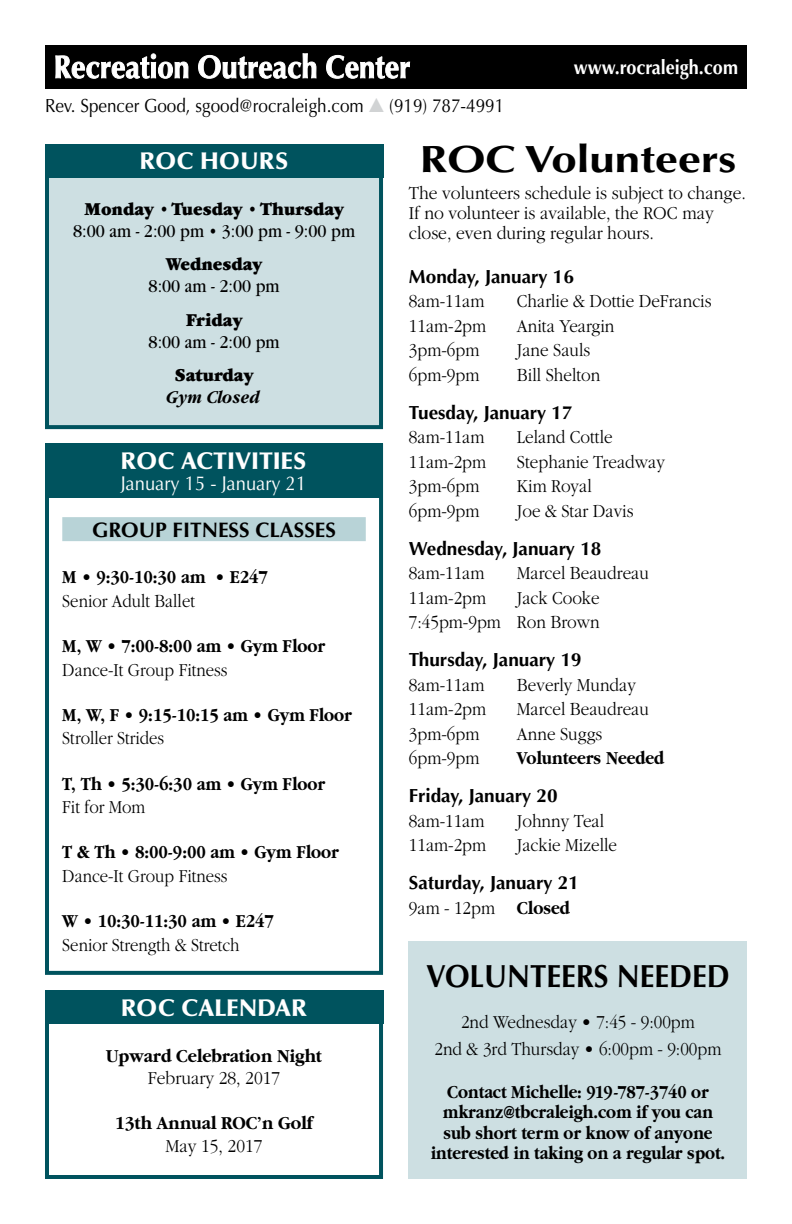
<style>
.page{position:relative;width:792px;height:1224px;background:#fff}
.page>*{position:absolute;margin:0;border:0;box-sizing:border-box;transform-origin:0 0}
.t1{font:700 38px "Optima";color:#000;scale:1.2 1}
.t2{font:700 32px "Optima";color:#000;scale:.92 1}
.t3{font:900 24px "Optima";letter-spacing:.005em;color:#fff}
.t4{font:700 21px "Optima";color:#000}
.t5{font:20px "Optima";color:#fff;scale:.92 1}
.t6{font:700 20px "Optima";color:#fff;scale:.9 1}
.t7{font:300 19px/27.2px "Garamond";color:#000;text-align:center;scale:.9 1}
.t8{font:700 19px "Garamond";letter-spacing:-.005em;color:#000;scale:.88 1}
.t9{font:300 19px/20px "Garamond";color:#000;scale:.92 1}
.t10{font:700 19px/20.6px "Garamond";letter-spacing:-.005em;color:#000;text-align:center;scale:.87 1}
.t11{font:700 19px "Optima";color:#000}
.t12{font:300 19px "Garamond";color:#000;scale:.88 1}
.t13{font:19px "Garamond";color:#000;scale:.9 1}
.t14{font:19px "Optima";color:#000;scale:.9 1}
.t15{font:900 19px "Garamond";color:#000;scale:.92 1}
.t16{font:700 19px "Garamond";letter-spacing:-.005em;color:#000;scale:.92 1}
.t17{font:italic 700 19px "Garamond";letter-spacing:.005em;color:#000;scale:.88 1}
.s1{color:#d1d3d4}
.s2{font-weight:700}
</style>
<div class="page">
<div style="left:45px;top:45px;width:702px;height:43px;background:#000"></div>
<svg style="left:55px;top:53px;width:133px;height:26px"></svg>
<svg style="left:198px;top:53px;width:118px;height:26px"></svg>
<svg style="left:326px;top:55px;width:84px;height:24px"></svg>
<div style="left:409px;top:942px;width:338px;height:237px;background:#cddfe2"></div>
<div style="left:45px;top:444px;width:338px;height:531px;border:4px solid #00535e"></div>
<div style="left:45px;top:444px;width:337px;height:54px;background:#00535e"></div>
<div style="left:62px;top:517px;width:304px;height:24px;background:#b8d3d7"></div>
<div style="left:45px;top:991px;width:338px;height:188px;border:4px solid #00535e"></div>
<div style="left:45px;top:144px;width:338px;height:285px;background:#cddfe2;border:4px solid #00535e"></div>
<div style="left:45px;top:144px;width:338px;height:33px;background:#00535e"></div>
<div style="left:45px;top:991px;width:338px;height:33px;background:#00535e"></div>
<p class="t14" style="left:45px;top:95px;width:512px">Rev. Spencer Good, sgood@rocraleigh.com <span class="s1">▲</span> (919) 787-4991</p>
<p class="t6" style="left:574px;top:55px;width:184px">www.rocraleigh.com</p>
<p class="t3" style="left:140px;top:147px;width:150px">ROC HOURS</p>
<p class="t15" style="left:84px;top:198px;width:284px">Monday • Tuesday • Thursday</p>
<p class="t13" style="left:73px;top:221px;width:315px">8:00 am - 2:00 pm • 3:00 pm - 9:00 pm</p>
<p class="t15" style="left:166px;top:254px;width:106px">Wednesday</p>
<p class="t13" style="left:149px;top:276px;width:147px">8:00 am - 2:00 pm</p>
<p class="t15" style="left:186px;top:309px;width:63px">Friday</p>
<p class="t13" style="left:149px;top:332px;width:147px">8:00 am - 2:00 pm</p>
<p class="t15" style="left:175px;top:365px;width:87px">Saturday</p>
<p class="t17" style="left:167px;top:387px;width:108px">Gym Closed</p>
<p class="t3" style="left:121px;top:447px;width:77px">ROC ACT</p>
<p class="t3" style="left:227px;top:447px;width:81px">IVITIES</p>
<p class="t5" style="left:121px;top:472px;width:203px">January 15 - January 21</p>
<p class="t4" style="left:92px;top:518px;width:103px">Group Fitness</p>
<p class="t4" style="left:255px;top:518px;width:26px">Classes</p>
<p class="t8" style="left:62px;top:567px;width:235px">M • 9:30-10:30 am • E247</p>
<p class="t12" style="left:62px;top:590px;width:152px">Senior Adult Ballet</p>
<p class="t8" style="left:62px;top:635px;width:300px">M, W • 7:00-8:00 am • Gym Floor</p>
<p class="t12" style="left:62px;top:659px;width:189px">Dance-It Group Fitness</p>
<p class="t8" style="left:62px;top:704px;width:331px">M, W, F • 9:15-10:15 am • Gym Floor</p>
<p class="t12" style="left:62px;top:728px;width:117px">Stroller Strides</p>
<p class="t8" style="left:62px;top:773px;width:300px">T, Th • 5:30-6:30 am • Gym Floor</p>
<p class="t12" style="left:62px;top:797px;width:96px">Fit for Mom</p>
<p class="t8" style="left:62px;top:842px;width:316px">T &amp; Th • 8:00-9:00 am • Gym Floor</p>
<p class="t12" style="left:62px;top:866px;width:189px">Dance-It Group Fitness</p>
<p class="t8" style="left:62px;top:911px;width:242px">W • 10:30-11:30 am • E247</p>
<p class="t12" style="left:62px;top:934px;width:203px">Senior Strength &amp; Stretch</p>
<p class="t3" style="left:121px;top:994px;width:188px">ROC CALENDAR</p>
<p class="t16" style="left:106px;top:1045px;width:236px">Upward Celebration Night</p>
<p class="t9" style="left:148px;top:1068px;width:146px">February 28, 2017</p>
<p class="t16" style="left:115px;top:1112px;width:217px">13th Annual ROC’n Golf</p>
<p class="t9" style="left:165px;top:1136px;width:107px">May 15, 2017</p>
<h1 class="t1" style="left:420px;top:137px;width:265px">ROC Volunteers</h1>
<p class="t9" style="left:409px;top:183px;width:368px">The volunteers schedule is subject to change.<br>If no volunteer is available, the ROC may close, even during regular hours.</p>
<p class="t11" style="left:409px;top:265px;width:167px">Monday, January 16</p>
<p class="t7" style="left:409px;top:288px;width:85px">8am-11am</p>
<p class="t7" style="left:517px;top:288px;width:218px">Charlie &amp; Dottie DeFrancis</p>
<p class="t7" style="left:409px;top:312px;width:87px">11am-2pm</p>
<p class="t7" style="left:517px;top:312px;width:110px">Anita Yeargin</p>
<p class="t7" style="left:409px;top:337px;width:80px">3pm-6pm</p>
<p class="t7" style="left:517px;top:337px;width:83px">Jane Sauls</p>
<p class="t7" style="left:409px;top:361px;width:80px">6pm-9pm</p>
<p class="t7" style="left:517px;top:361px;width:94px">Bill Shelton</p>
<p class="t11" style="left:409px;top:401px;width:165px">Tuesday, January 17</p>
<p class="t7" style="left:409px;top:424px;width:85px">8am-11am</p>
<p class="t7" style="left:517px;top:424px;width:108px">Leland Cottle</p>
<p class="t7" style="left:409px;top:448px;width:87px">11am-2pm</p>
<p class="t7" style="left:517px;top:448px;width:166px">Stephanie Treadway</p>
<p class="t7" style="left:409px;top:473px;width:80px">3pm-6pm</p>
<p class="t7" style="left:517px;top:473px;width:85px">Kim Royal</p>
<p class="t7" style="left:409px;top:497px;width:80px">6pm-9pm</p>
<p class="t7" style="left:517px;top:497px;width:131px">Joe &amp; Star Davis</p>
<p class="t11" style="left:409px;top:537px;width:194px">Wednesday, January 18</p>
<p class="t7" style="left:409px;top:560px;width:85px">8am-11am</p>
<p class="t7" style="left:517px;top:560px;width:148px">Marcel Beaudreau</p>
<p class="t7" style="left:409px;top:584px;width:87px">11am-2pm</p>
<p class="t7" style="left:409px;top:586px;width:213px;line-height:24.4px;text-align:right">Jack Cooke<br>7:45pm-9pm Ron Brown</p>
<p class="t11" style="left:409px;top:649px;width:174px">Thursday, January 19</p>
<p class="t7" style="left:409px;top:671px;width:85px">8am-11am</p>
<p class="t7" style="left:517px;top:671px;width:134px">Beverly Munday</p>
<p class="t7" style="left:409px;top:696px;width:87px">11am-2pm</p>
<p class="t7" style="left:517px;top:696px;width:148px">Marcel Beaudreau</p>
<p class="t7" style="left:409px;top:720px;width:80px">3pm-6pm</p>
<p class="t7" style="left:517px;top:720px;width:96px">Anne Suggs</p>
<p class="t7" style="left:409px;top:745px;width:80px">6pm-9pm</p>
<p class="t8" style="left:517px;top:748px;width:169px">Volunteers Needed</p>
<p class="t11" style="left:409px;top:785px;width:150px">Friday, January 20</p>
<p class="t7" style="left:409px;top:807px;width:85px">8am-11am</p>
<p class="t7" style="left:517px;top:807px;width:98px">Johnny Teal</p>
<p class="t7" style="left:409px;top:832px;width:87px">11am-2pm</p>
<p class="t7" style="left:517px;top:832px;width:113px">Jackie Mizelle</p>
<p class="t11" style="left:409px;top:872px;width:172px">Saturday, January 21</p>
<p class="t7" style="left:409px;top:894px;width:180px">9am - 12pm <span class="s2">Closed</span></p>
<h2 class="t2" style="left:426px;top:957px;width:67px">Volunteers</h2>
<h2 class="t2" style="left:617px;top:957px;width:45px">Needed</h2>
<p class="t7" style="left:435px;top:1009px;width:320px">2nd Wednesday • 7:45 - 9:00pm<br>2nd &amp; 3rd Thursday • 6:00pm - 9:00pm</p>
<p class="t10" style="left:431px;top:1081px;width:340px">Contact Michelle: 919-787-3740 or mkranz@tbcraleigh.com if you can sub short term or know of anyone interested in taking on a regular spot.</p>
</div>
